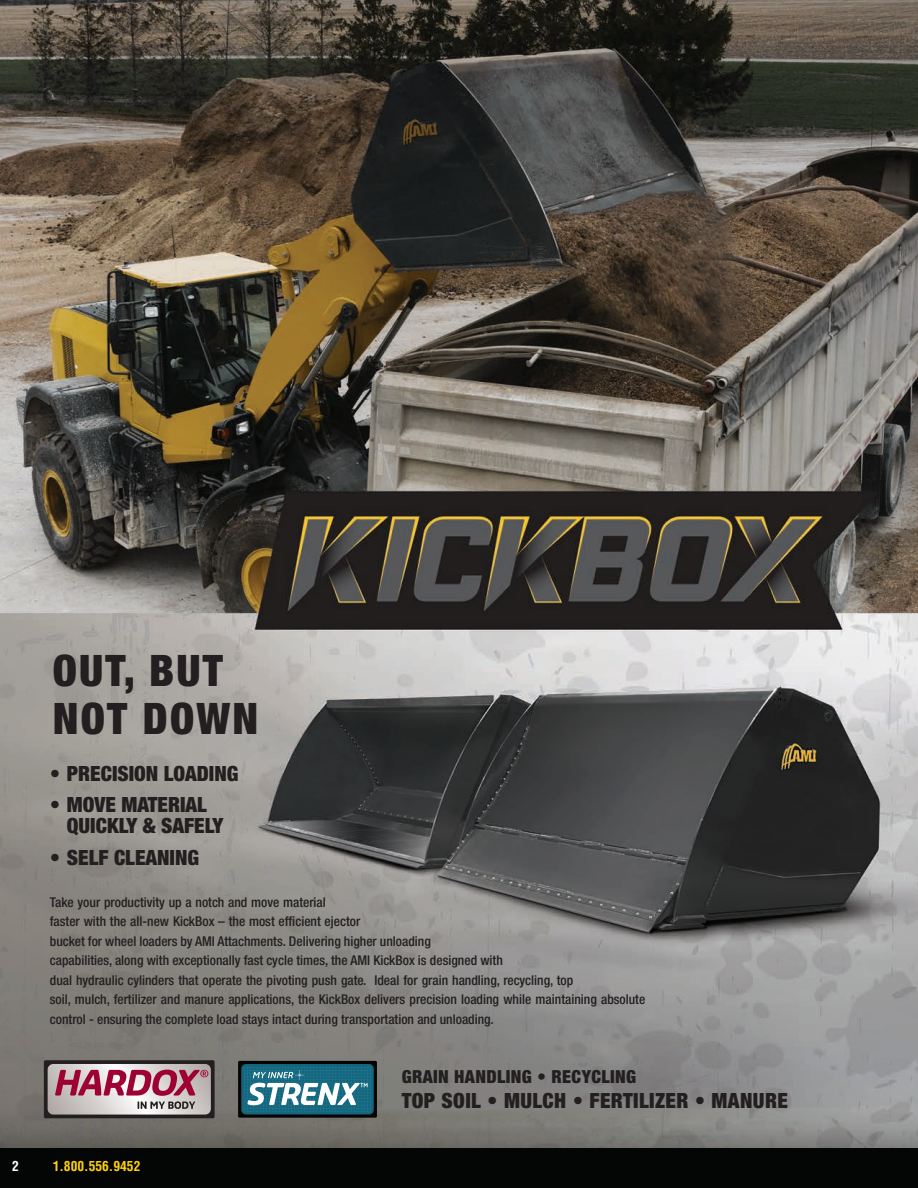
<style>
.page{position:relative;width:918px;height:1188px;background:#fff}
.page>*{position:absolute;margin:0;border:0;box-sizing:border-box;transform-origin:0 0}
.t1{font:900 condensed 43.5px/48px "Helvetica Neue LT Std";letter-spacing:.05em;color:#231f20}
.t2{font:900 condensed 21px "Helvetica Neue LT Std";color:#231f20}
.t3{font:900 condensed 21px "Helvetica Neue LT Std";letter-spacing:.02em;color:#231f20}
.t4{font:900 condensed 18px "Helvetica Neue LT Std";letter-spacing:.02em;color:#231f20}
.t5{font:500 condensed 13.5px/19.5px "Helvetica Neue LT Std";color:#231f20}
.t6{font:700 condensed 13.5px "Helvetica LT Std";color:#fcd10d}
.t7{font:700 condensed 13.5px "Helvetica LT Std";color:#fff}
</style>
<div class="page">
<div style="left:0;top:1148px;width:918px;height:40px;background:#040505"></div>
<img style="left:0;top:0;width:918px;height:1148px">
<div style="left:238px;top:1061px;width:139px;height:57px;background:#040503"></div>
<div style="left:241px;top:1064px;width:133px;height:51px;background:#13667d;border-radius:5px"></div>
<svg style="left:244px;top:1067px;width:127px;height:42px"></svg>
<div style="left:44px;top:1060px;width:171px;height:58px;background:#231f20;border-radius:2px"></div>
<svg style="left:48px;top:1064px;width:163px;height:51px;background:#c196a2"></svg>
<h1 class="t1" style="left:53px;top:646px;width:207px">OUT, BUT<br>NOT DOWN</h1>
<h2 class="t2" style="left:50px;top:760px;width:190px">• PRECISION LOADING</h2>
<h2 class="t2" style="left:50px;top:792px;width:159px">• MOVE MATERIAL</h2>
<h2 class="t2" style="left:50px;top:844px;width:151px">• SELF CLEANING</h2>
<h2 class="t2" style="left:67px;top:813px;width:158px">QUICKLY &amp; SAFELY</h2>
<p class="t5" style="left:50px;top:892px;width:597px">Take your productivity up a notch and move material<br>faster with the all-new KickBox – the most efficient ejector<br>bucket for wheel loaders by AMI Attachments. Delivering higher unloading<br>capabilities, along with exceptionally fast cycle times, the AMI KickBox is designed with<br>dual hydraulic cylinders that operate the pivoting push gate. Ideal for grain handling, recycling, top<br>soil, mulch, fertilizer and manure applications, the KickBox delivers precision loading while maintaining absolute control - ensuring the complete load stays intact during transportation and unloading.</p>
<p class="t7" style="left:12px;top:1157px;width:8px">2</p>
<p class="t6" style="left:53px;top:1157px;width:89px">1.800.556.9452</p>
<h3 class="t4" style="left:402px;top:1065px;width:236px">GRAIN HANDLING • RECYCLING</h3>
<h2 class="t3" style="left:402px;top:1088px;width:388px">TOP SOIL • MULCH • FERTILIZER • MANURE</h2>
</div>
